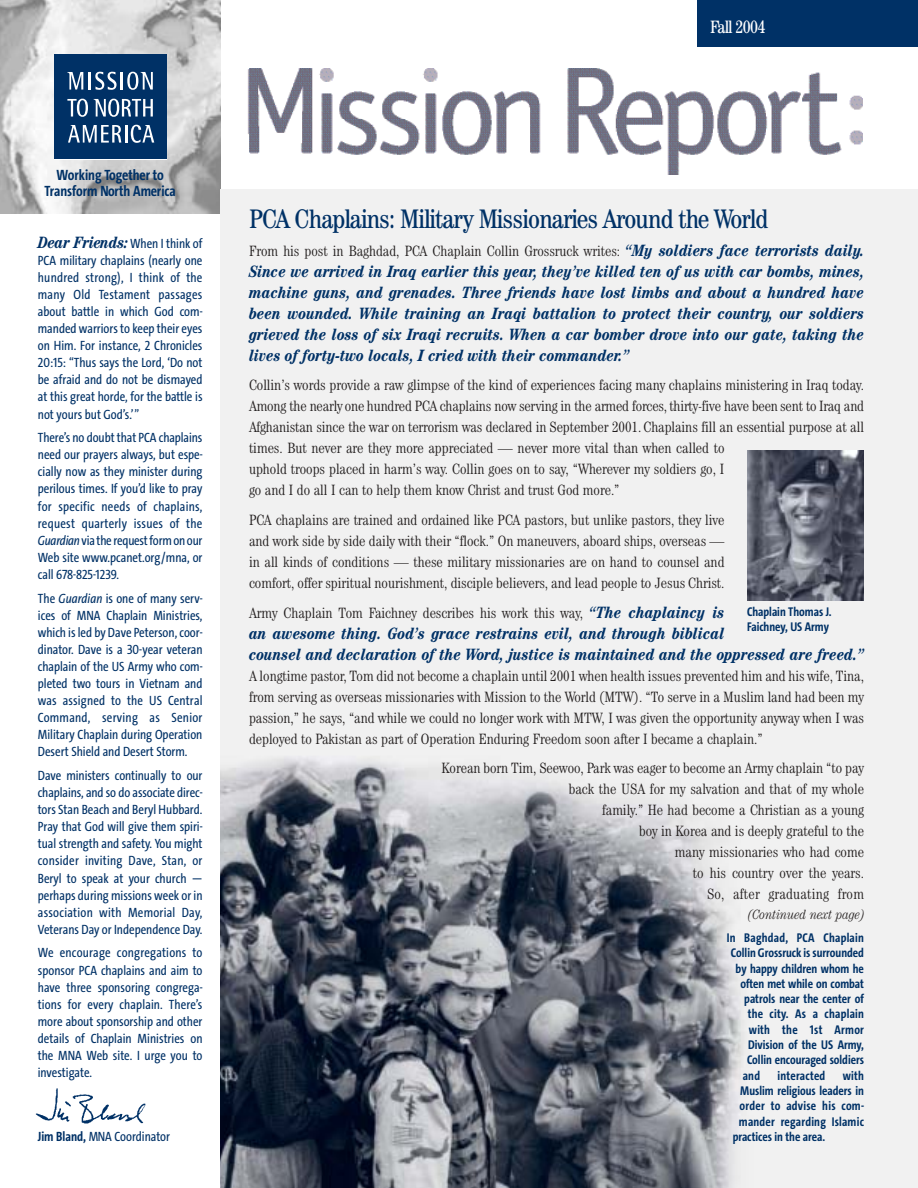
<style>
.page{position:relative;width:918px;height:1188px;background:#fff}
.page>*{position:absolute;margin:0;border:0;box-sizing:border-box;transform-origin:0 0}
.t1{font:condensed 27px "Century IT Cby BT";letter-spacing:-.03em;color:#003166}
.t2{font:condensed 18px "Century IT Cby BT";letter-spacing:-.035em;color:#fff}
.t3{font:italic 700 condensed 16.5px/21px "Century IT Cby BT";color:#003166;text-align:justify}
.t4{font:300 condensed 15px/21px "Century IT Cby BT";color:#231f1f;text-align:justify}
.t5{font:700 15px/16.5px "The Sans Cd LF7";color:#003166;text-align:center}
.t6{font:13.5px/17.1px "The Sans Cd LF5";color:#003166;text-align:justify}
.t7{font:italic 300 condensed 13.5px "Century IT Cby BT";color:#231f1f}
.t8{font:700 12.75px/15.3px "The Sans Cd LF7";color:#003166}
.t9{font:700 12.75px "The Sans Cd LF7";letter-spacing:.02em;color:#003166}
.s1{font-family:"The Sans Cd LF5";font-weight:400;font-style:normal;font-stretch:normal;font-size:13.5px}
.s2{font-family:"The Sans Cd LF5 i";font-style:italic}
.s3{font-family:"The Sans Cd LF7";font-weight:700}
.s4{font-weight:700;font-style:italic;font-size:16.5px;color:#003166}
</style>
<div class="page">
<img style="left:0;top:0;width:220px;height:213px">
<div style="left:54px;top:55px;width:112px;height:104px;background:#003166"></div>
<svg style="left:67px;top:99px;width:21px;height:18px"></svg>
<svg style="left:68px;top:125px;width:86px;height:18px"></svg>
<svg style="left:67px;top:72px;width:16px;height:18px"></svg>
<svg style="left:94px;top:99px;width:59px;height:18px"></svg>
<svg style="left:89px;top:72px;width:64px;height:18px"></svg>
<img style="left:220px;top:189px;width:698px;height:998px">
<div style="left:698px;top:0;width:220px;height:46px;background:#003166"></div>
<img style="left:247px;top:69px;width:616px;height:51px">
<img style="left:247px;top:120px;width:616px;height:54px">
<img style="left:35px;top:1088px;width:111px;height:36px">
<img style="left:747px;top:451px;width:117px;height:149px">
<p class="t2" style="left:710px;top:20px;width:57px">Fall 2004</p>
<p class="t5" style="left:44px;top:168px;width:133px">Working Together to<br>Transform North America</p>
<p class="t3" style="left:38px;top:233px;width:166px">Dear Friends:<span class="s1">When I think of</span></p>
<p class="t6" style="left:38px;top:253px;width:166px">PCA military chaplains (nearly one hundred strong), I think of the many Old Testament passages about battle in which God com&shy;manded warriors to keep their eyes on Him. For instance, 2 Chronicles 20:15: “Thus says the Lord, ‘Do not be afraid and do not be dismayed at this great horde, for the battle is not yours but God’s.’”</p>
<p class="t6" style="left:38px;top:430px;width:166px">There’s no doubt that PCA chaplains need our prayers always, but espe&shy;cially now as they minister during perilous times. If you’d like to pray for specific needs of chaplains, request quarterly issues of the <span class="s2">Guardian</span> via the request form on our Web site www.pcanet.org/mna, or call 678-825-1239.</p>
<p class="t6" style="left:38px;top:591px;width:166px">The <span class="s2">Guardian</span> is one of many serv&shy;ices of MNA Chaplain Ministries, which is led by Dave Peterson, coor&shy;dinator. Dave is a 30-year veteran chaplain of the US Army who com&shy;pleted two tours in Vietnam and was assigned to the US Central Command, serving as Senior Military Chaplain during Operation Desert Shield and Desert Storm.</p>
<p class="t6" style="left:38px;top:768px;width:166px">Dave ministers continually to our chaplains, and so do associate direc&shy;tors Stan Beach and Beryl Hubbard.<br>Pray that God will give them spiri&shy;tual strength and safety. You might consider inviting Dave, Stan, or Beryl to speak at your church — perhaps during missions week or in association with Memorial Day, Veterans Day or Independence Day.</p>
<p class="t6" style="left:38px;top:946px;width:166px">We encourage congregations to sponsor PCA chaplains and aim to have three sponsoring congrega&shy;tions for every chaplain. There’s more about sponsorship and other details of Chaplain Ministries on the MNA Web site. I urge you to investigate.</p>
<p class="t6" style="left:38px;top:1129px;width:134px"><span class="s3">Jim Bland,</span> MNA Coordinator</p>
<h1 class="t1" style="left:249px;top:209px;width:521px">PCA Chaplains: Military Missionaries Around the World</h1>
<p class="t4" style="left:249px;top:241px;width:616px">From his post in Baghdad, PCA Chaplain Collin Grossruck writes: <span class="s4">“My soldiers face terrorists daily.</span></p>
<p class="t3" style="left:249px;top:262px;width:617px">Since we arrived in Iraq earlier this year, they’ve killed ten of us with car bombs, mines, machine guns, and grenades. Three friends have lost limbs and about a hundred have been wounded. While training an Iraqi battalion to protect their country, our soldiers grieved the loss of six Iraqi recruits. When a car bomber drove into our gate, taking the lives of forty-two locals, I cried with their commander.”</p>
<p class="t4" style="left:249px;top:376px;width:617px;text-align:left">Collin’s words provide a raw glimpse of the kind of experiences facing many chaplains ministering in Iraq today.<br>Among the nearly one hundred PCA chaplains now serving in the armed forces, thirty-five have been sent to Iraq and Afghanistan since the war on terrorism was declared in September 2001. Chaplains fill an essential purpose at all times. But never are they more appreciated — never more vital than when called to<br>uphold troops placed in harm’s way. Collin goes on to say, “Wherever my soldiers go, I<br>go and I do all I can to help them know Christ and trust God more.”</p>
<p class="t4" style="left:249px;top:511px;width:477px">PCA chaplains are trained and ordained like PCA pastors, but unlike pastors, they live and work side by side daily with their “flock.” On maneuvers, aboard ships, overseas — in all kinds of conditions — these military missionaries are on hand to counsel and comfort, offer spiritual nourishment, disciple believers, and lead people to Jesus Christ.</p>
<p class="t4" style="left:249px;top:603px;width:477px">Army Chaplain Tom Faichney describes his work this way, <span class="s4">“The chaplaincy is</span></p>
<p class="t3" style="left:249px;top:624px;width:616px">an awesome thing. God’s grace restrains evil, and through biblical<br>counsel and declaration of the Word, justice is maintained and the oppressed are freed.”</p>
<p class="t4" style="left:249px;top:666px;width:616px">A longtime pastor, Tom did not become a chaplain until 2001 when health issues prevented him and his wife, Tina, from serving as overseas missionaries with Mission to the World (MTW). “To serve in a Muslim land had been my passion,” he says, “and while we could no longer work with MTW, I was given the opportunity anyway when I was deployed to Pakistan as part of Operation Enduring Freedom soon after I became a chaplain.”</p>
<p class="t4" style="left:442px;top:759px;width:424px;text-align:right">Korean born Tim, Seewoo, Park was eager to become an Army chaplain “to pay back the USA for my salvation and that of my whole<br>family.” He had become a Christian as a young<br>boy in Korea and is deeply grateful to the<br>many missionaries who had come<br>to his country over the years.<br>So, after graduating from</p>
<p class="t8" style="left:747px;top:605px;width:86px">Chaplain Thomas J.<br>Faichney, US Army</p>
<p class="t7" style="left:748px;top:910px;width:119px">(Continued next page)</p>
<p class="t9" style="left:727px;top:933px;width:139px">In Baghdad, PCA Chaplain</p>
<p class="t8" style="left:731px;top:947px;width:135px">Collin Grossruck is surrounded</p>
<p class="t8" style="left:736px;top:962px;width:130px">by happy children whom he</p>
<p class="t8" style="left:741px;top:977px;width:125px">often met while on combat</p>
<p class="t8" style="left:744px;top:992px;width:121px">patrols near the center of</p>
<p class="t9" style="left:748px;top:1009px;width:118px">the city. As a chaplain</p>
<p class="t9" style="left:749px;top:1024px;width:117px">with the 1st Armor</p>
<p class="t8" style="left:748px;top:1038px;width:117px">Division of the US Army,</p>
<p class="t8" style="left:747px;top:1054px;width:118px">Collin encouraged soldiers</p>
<p class="t8" style="left:743px;top:1069px;width:19px">and</p>
<p class="t9" style="left:778px;top:1070px;width:49px">interacted</p>
<p class="t8" style="left:843px;top:1069px;width:23px">with</p>
<p class="t8" style="left:740px;top:1084px;width:125px">Muslim religious leaders in</p>
<p class="t9" style="left:740px;top:1101px;width:126px">order to advise his com-</p>
<p class="t9" style="left:739px;top:1116px;width:127px">mander regarding Islamic</p>
<p class="t8" style="left:733px;top:1130px;width:94px">practices in the area.</p>
</div>
